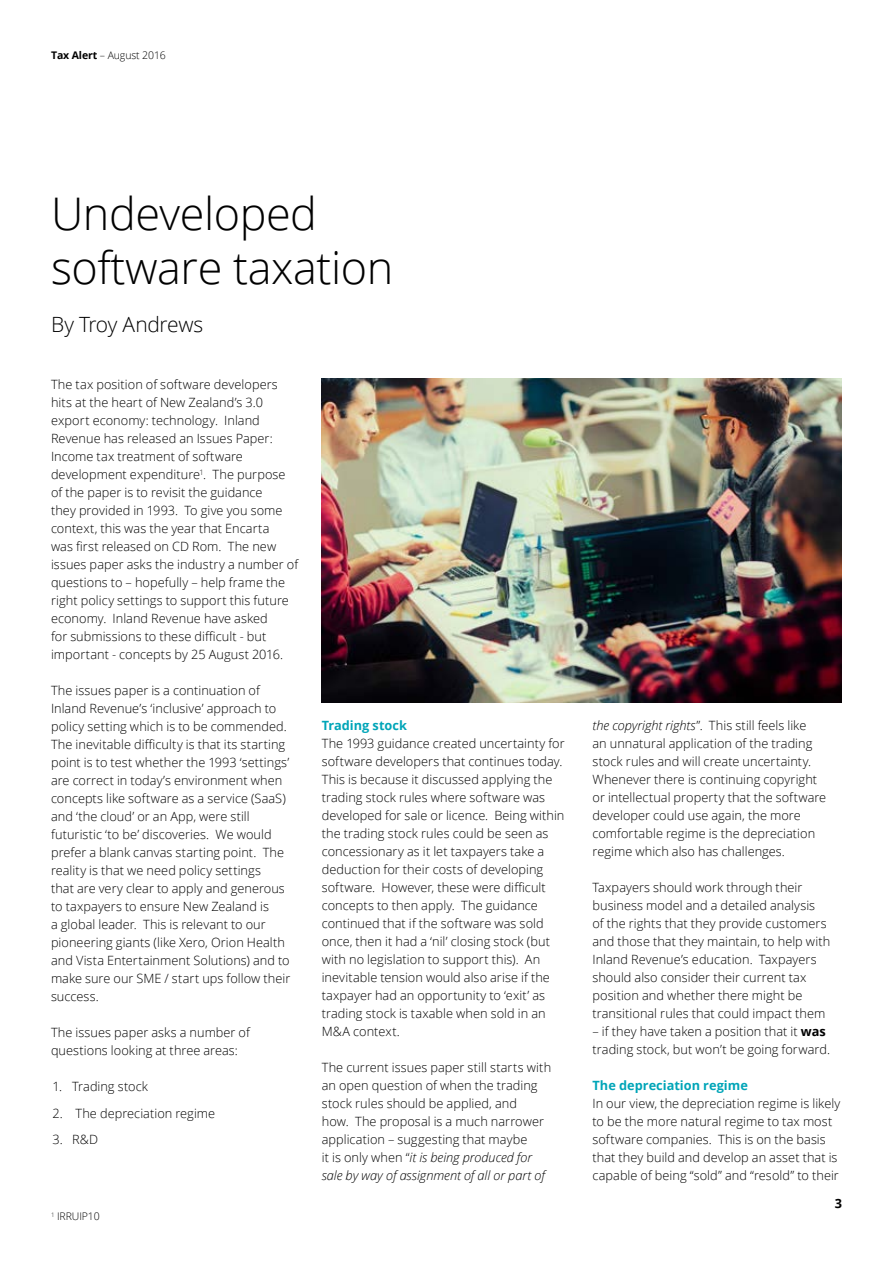
<style>
.page{position:relative;width:893px;height:1263px;background:#fff}
.page>*{position:absolute;margin:0;border:0;box-sizing:border-box;transform-origin:0 0}
.t1{font:300 45px/54px "Open Sans";letter-spacing:-.01em;color:#000}
.t2{font:300 21px "Open Sans";letter-spacing:-.015em;color:#000}
.t3{font:300 12.75px/18px "Open Sans";letter-spacing:.005em;color:#000}
.t4{font:700 12.75px "Open Sans";color:#00a5b8}
.t5{font:700 12.75px "Open Sans";color:#000}
.t6{font:300 10.5px "Open Sans";letter-spacing:-.01em;color:#000}
.s1{font-weight:700}
.s2{font-style:italic}
</style>
<div class="page">
<img style="left:322px;top:378px;width:520px;height:324px">
<p class="t6" style="left:51px;top:48px;width:116px"><span class="s1">Tax Alert</span> – August 2016</p>
<h1 class="t1" style="left:51px;top:185px;width:344px">Undeveloped software taxation</h1>
<h2 class="t2" style="left:51px;top:310px;width:154px">By Troy Andrews</h2>
<p class="t3" style="left:51px;top:375px;width:249px">The tax position of software developers hits at the heart of New Zealand’s 3.0 export economy: technology. Inland Revenue has released an Issues Paper:<br>Income tax treatment of software development expenditure<sup>1</sup>. The purpose of the paper is to revisit the guidance<br>they provided in 1993. To give you some context, this was the year that Encarta<br>was first released on CD Rom. The new issues paper asks the industry a number of questions to – hopefully – help frame the right policy settings to support this future economy. Inland Revenue have asked<br>for submissions to these difficult - but important - concepts by 25 August 2016.</p>
<p class="t3" style="left:51px;top:681px;width:241px">The issues paper is a continuation of Inland Revenue’s ‘inclusive’ approach to policy setting which is to be commended.<br>The inevitable difficulty is that its starting point is to test whether the 1993 ‘settings’ are correct in today’s environment when concepts like software as a service (SaaS) and ‘the cloud’ or an App, were still futuristic ‘to be’ discoveries. We would prefer a blank canvas starting point. The reality is that we need policy settings<br>that are very clear to apply and generous to taxpayers to ensure New Zealand is<br>a global leader. This is relevant to our pioneering giants (like Xero, Orion Health and Vista Entertainment Solutions) and to make sure our SME / start ups follow their success.</p>
<p class="t3" style="left:51px;top:1023px;width:200px">The issues paper asks a number of questions looking at three areas:</p>
<p class="t3" style="left:53px;top:1077px;width:97px">1. Trading stock</p>
<p class="t3" style="left:53px;top:1103px;width:164px">2. The depreciation regime</p>
<p class="t3" style="left:53px;top:1130px;width:47px">3. R&amp;D</p>
<p class="t6" style="left:51px;top:1209px;width:50px"><sup>1</sup> IRRUIP10</p>
<p class="t4" style="left:322px;top:716px;width:87px">Trading stock</p>
<p class="t3" style="left:322px;top:734px;width:244px">The 1993 guidance created uncertainty for software developers that continues today.<br>This is because it discussed applying the trading stock rules where software was developed for sale or licence. Being within the trading stock rules could be seen as concessionary as it let taxpayers take a deduction for their costs of developing software. However, these were difficult concepts to then apply. The guidance continued that if the software was sold once, then it had a ‘nil’ closing stock (but with no legislation to support this). An inevitable tension would also arise if the taxpayer had an opportunity to ‘exit’ as trading stock is taxable when sold in an M&amp;A context.</p>
<p class="t3" style="left:322px;top:1058px;width:231px">The current issues paper still starts with an open question of when the trading stock rules should be applied, and<br>how. The proposal is a much narrower application – suggesting that maybe<br>it is only when “<span class="s2">it is being produced for sale by way of assignment of all or part of</span></p>
<p class="t3" style="left:592px;top:716px;width:235px"><span class="s2">the copyright rights</span>”. This still feels like<br>an unnatural application of the trading stock rules and will create uncertainty.<br>Whenever there is continuing copyright or intellectual property that the software developer could use again, the more comfortable regime is the depreciation regime which also has challenges.</p>
<p class="t3" style="left:592px;top:878px;width:239px">Taxpayers should work through their business model and a detailed analysis<br>of the rights that they provide customers and those that they maintain, to help with Inland Revenue’s education. Taxpayers should also consider their current tax position and whether there might be transitional rules that could impact them</p>
<p class="t3" style="left:592px;top:1022px;width:239px">– if they have taken a position that it <span class="s1">was </span>trading stock, but won’t be going forward.</p>
<p class="t4" style="left:592px;top:1076px;width:157px">The depreciation regime</p>
<p class="t3" style="left:592px;top:1094px;width:249px">In our view, the depreciation regime is likely to be the more natural regime to tax most software companies. This is on the basis that they build and develop an asset that is capable of being “sold” and “resold” to their</p>
<p class="t5" style="left:835px;top:1195px;width:9px">3</p>
</div>
